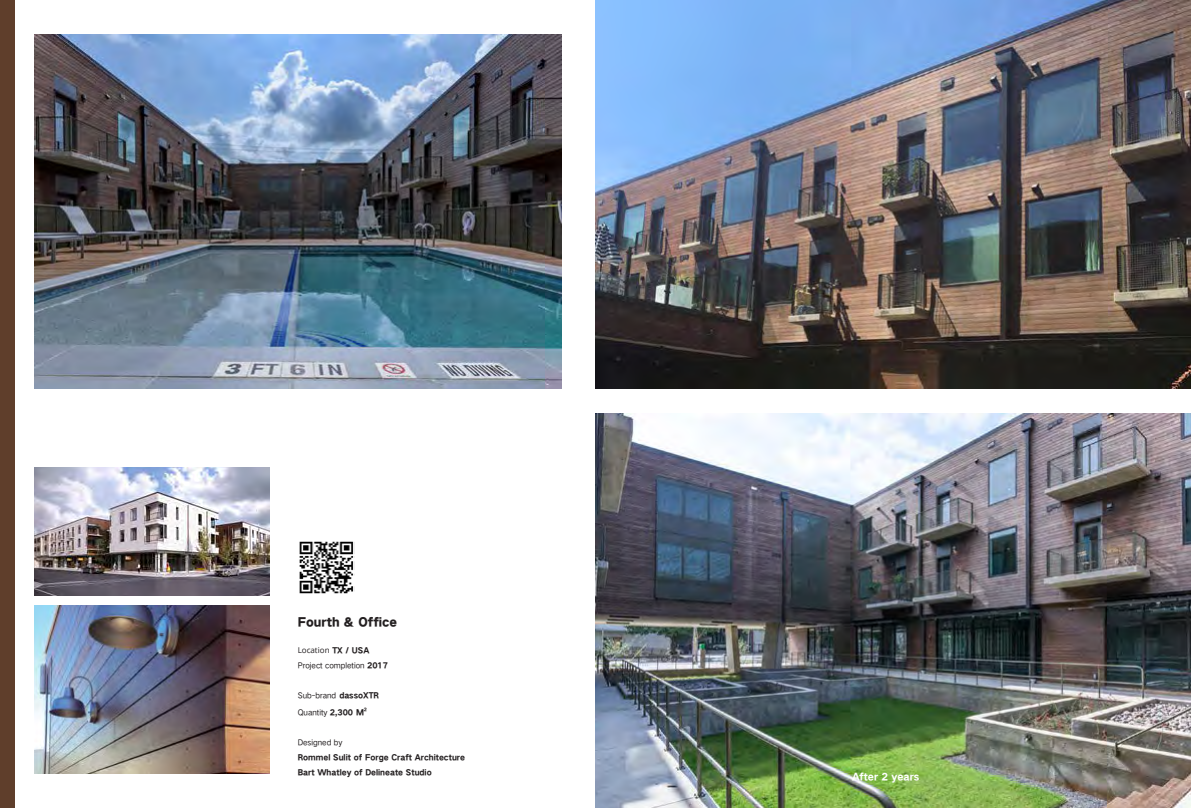
<style>
.page{position:relative;width:1191px;height:808px;background:#fff}
.page>*{position:absolute;margin:0;border:0;box-sizing:border-box;transform-origin:0 0}
.t1{font:12px "HY Qi Hei X1 IEW";color:#231f20}
.t2{font:10px "HY Qi Hei X1 HEW";color:#fff}
.t3{font:8px "HY Qi Hei X1 HEW";color:#231f20}
.t4{font:8px "HY Qi Hei X1 EEW";color:#231f20}
.t5{font:8px "Open Sans";color:#231f20}
.t6{font:4.7px "HY Qi Hei X1 HEW";color:#231f20}
.s1{font-family:"HY Qi Hei X1 HEW"}
</style>
<div class="page">
<div style="left:0;top:0;width:14px;height:808px;background:#5f3e2b"></div>
<img style="left:34px;top:34px;width:527px;height:354px">
<img style="left:34px;top:467px;width:235px;height:128px">
<img style="left:34px;top:606px;width:235px;height:168px">
<img style="left:299px;top:541px;width:55px;height:53px">
<img style="left:595px;top:0;width:596px;height:388px">
<img style="left:595px;top:414px;width:596px;height:394px">
<p class="t1" style="left:298px;top:613px;width:101px">Fourth &amp; Office</p>
<p class="t5" style="left:298px;top:645px;width:73px">Location <span class="s1">TX / USA</span></p>
<p class="t4" style="left:298px;top:659px;width:92px">Project completion <span class="s1">2017</span></p>
<p class="t4" style="left:298px;top:690px;width:83px">Sub-brand <span class="s1">dassoXTR</span></p>
<p class="t4" style="left:298px;top:707px;width:68px">Quantity <span class="s1">2,300 M</span></p>
<p class="t6" style="left:364px;top:706px;width:5px">2</p>
<p class="t4" style="left:298px;top:736px;width:46px">Designed by</p>
<p class="t3" style="left:298px;top:751px;width:169px">Rommel Sulit of Forge Craft Architecture</p>
<p class="t3" style="left:298px;top:766px;width:135px">Bart Whatley of Delineate Studio</p>
<p class="t2" style="left:852px;top:769px;width:69px">After 2 years</p>
</div>
